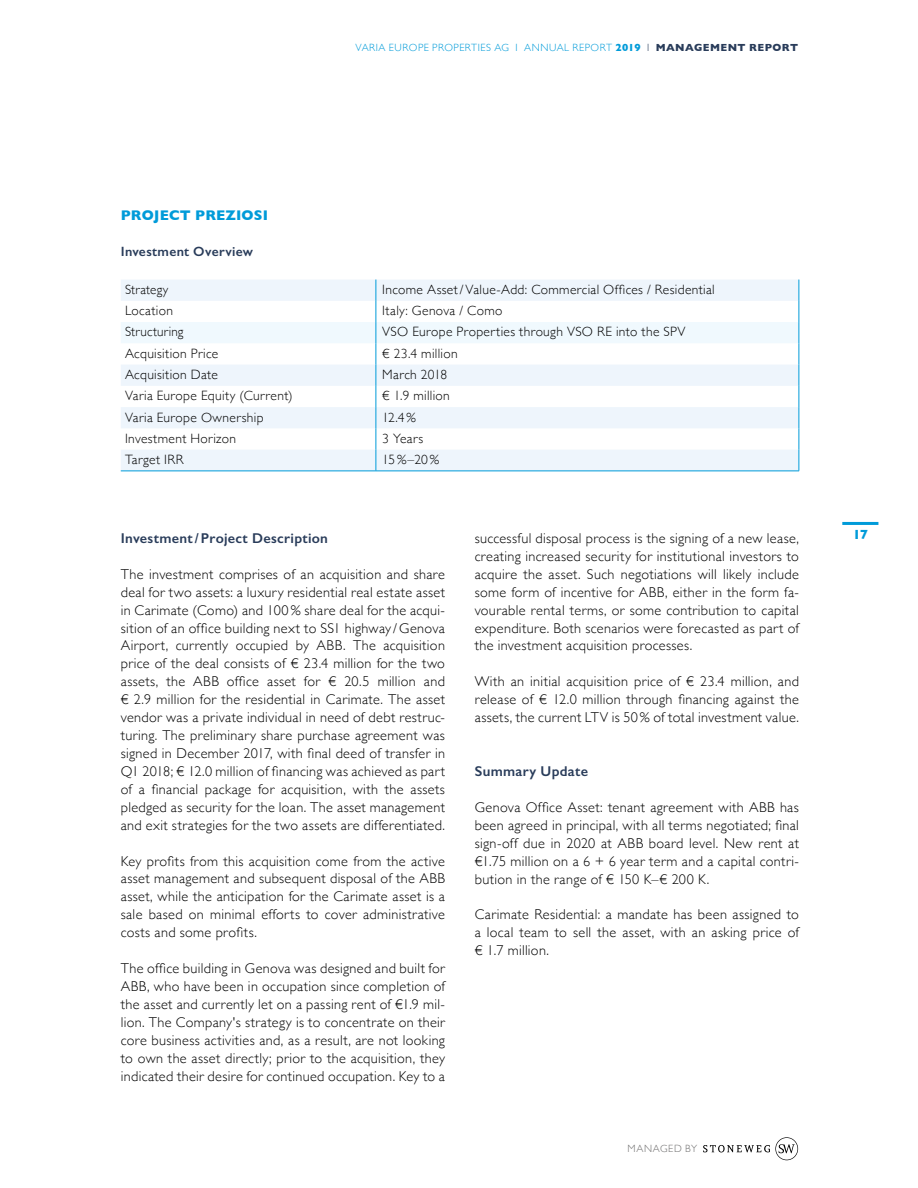
<style>
.page{position:relative;width:918px;height:1188px;background:#fff}
.page>*{position:absolute;margin:0;border:0;box-sizing:border-box;transform-origin:0 0}
.t1{font:300 14.25px/18px "Gill Sans";letter-spacing:.025em;color:#000;text-align:justify}
.t2{font:600 14.25px "Gill Sans";letter-spacing:.025em;color:#293c5a}
.t3{font:700 14.25px "Gill Sans";letter-spacing:.01em;color:#009bd9}
.t4{font:300 13.5px "Gill Sans";letter-spacing:.025em;color:#000}
.t5{font:600 13.5px "Gill Sans";letter-spacing:.025em;color:#293c5a}
.t6{font:700 13.5px "Gill Sans";color:#009bd9}
.t7{font:300 10.5px "Gill Sans";letter-spacing:.05em;color:#009bd9}
.t8{font:300 10.5px "Gill Sans";letter-spacing:.06em;color:#706f6f}
.s1{font-weight:700}
.s2{color:#293c5a}
.s3{font-weight:700;color:#293c5a}
</style>
<div class="page">
<hr style="left:842px;top:522px;width:36px;height:3px;background:#009bd9">
<svg style="left:703px;top:1137px;width:95px;height:23px"></svg>
<svg style="left:121px;top:280px;width:679px;height:191px"></svg>
<hr style="left:121px;top:471px;width:255px;height:1px;background:#009bd9">
<hr style="left:376px;top:471px;width:423px;height:1px;background:#009bd9">
<p class="t7" style="left:356px;top:40px;width:444px">VARIA EUROPE PROPERTIES AG I ANNUAL REPORT <span class="s1">2019</span> <span class="s2">I</span> <span class="s3">MANAGEMENT REPORT</span></p>
<p class="t3" style="left:121px;top:204px;width:149px">PROJECT PREZIOSI</p>
<p class="t5" style="left:121px;top:244px;width:134px">Investment Overview</p>
<p class="t4" style="left:125px;top:279px;width:45px">Strategy</p>
<p class="t4" style="left:382px;top:279px;width:334px">Income Asset/Value-Add: Commercial Offices / Residential</p>
<p class="t4" style="left:125px;top:300px;width:49px">Location</p>
<p class="t4" style="left:382px;top:300px;width:122px">Italy: Genova / Como</p>
<p class="t4" style="left:125px;top:321px;width:60px">Structuring</p>
<p class="t4" style="left:382px;top:321px;width:305px">VSO Europe Properties through VSO RE into the SPV</p>
<p class="t4" style="left:125px;top:343px;width:95px">Acquisition Price</p>
<p class="t4" style="left:382px;top:343px;width:77px">€ 23.4 million</p>
<p class="t4" style="left:125px;top:364px;width:95px">Acquisition Date</p>
<p class="t4" style="left:382px;top:364px;width:67px">March 2018</p>
<p class="t4" style="left:125px;top:385px;width:169px">Varia Europe Equity (Current)</p>
<p class="t4" style="left:382px;top:385px;width:69px">€ 1.9 million</p>
<p class="t4" style="left:125px;top:406px;width:140px">Varia Europe Ownership</p>
<p class="t4" style="left:382px;top:406px;width:35px">12.4%</p>
<p class="t4" style="left:125px;top:428px;width:112px">Investment Horizon</p>
<p class="t4" style="left:382px;top:428px;width:42px">3 Years</p>
<p class="t4" style="left:125px;top:449px;width:60px">Target IRR</p>
<p class="t4" style="left:382px;top:449px;width:59px">15%–20%</p>
<p class="t2" style="left:121px;top:529px;width:209px">Investment/Project Description</p>
<p class="t1" style="left:121px;top:564px;width:326px">The investment comprises of an acquisition and share deal for two assets: a luxury residential real estate asset in Carimate (Como) and 100% share deal for the acqui&shy;sition of an office building next to SS1 highway / -Genova Airport, currently occupied by ABB. The acquisition price of the deal consists of € 23.4 million for the two assets, the ABB office asset for € 20.5 million and € 2.9 million for the residential in Carimate. The asset vendor was a private individual in need of debt restruc&shy;turing. The preliminary share purchase agreement was signed in December 2017, with final deed of transfer in Q1 2018; € 12.0 million of financing was achieved as part of a financial package for acquisition, with the assets pledged as security for the loan. The asset management and exit strategies for the two assets are differentiated.</p>
<p class="t1" style="left:121px;top:851px;width:326px">Key profits from this acquisition come from the active asset management and subsequent disposal of the ABB asset, while the anticipation for the Carimate asset is a sale based on minimal efforts to cover administrative costs and some profits.</p>
<p class="t1" style="left:121px;top:959px;width:326px">The office building in Genova was designed and built for ABB, who have been in occupation since completion of the asset and currently let on a passing rent of €1.9 mil&shy;lion. The Company's strategy is to concentrate on their core business activities and, as a result, are not looking to own the asset directly; prior to the acquisition, they indicated their desire for continued occupation. Key to a</p>
<p class="t1" style="left:475px;top:529px;width:326px">successful disposal process is the signing of a new lease, creating increased security for institutional investors to acquire the asset. Such negotiations will likely include some form of incentive for ABB, either in the form fa&shy;vourable rental terms, or some contribution to capital expenditure. Both scenarios were forecasted as part of the investment acquisition processes.</p>
<p class="t1" style="left:475px;top:672px;width:326px">With an initial acquisition price of € 23.4 million, and release of € 12.0 million through financing against the assets, the current LTV is 50% of total investment value.</p>
<p class="t2" style="left:475px;top:763px;width:115px">Summary Update</p>
<p class="t1" style="left:475px;top:797px;width:326px">Genova Office Asset: tenant agreement with ABB has been agreed in principal, with all terms negotiated; final sign-off due in 2020 at ABB board level. New rent at €1.75 million on a 6 + 6 year term and a capital contri&shy;bution in the range of € 150 K–€ 200 K.</p>
<p class="t1" style="left:475px;top:905px;width:326px">Carimate Residential: a mandate has been assigned to a local team to sell the asset, with an asking price of € 1.7 million.</p>
<p class="t8" style="left:628px;top:1141px;width:71px">MANAGED BY</p>
<p class="t6" style="left:853px;top:524px;width:17px">17</p>
</div>
